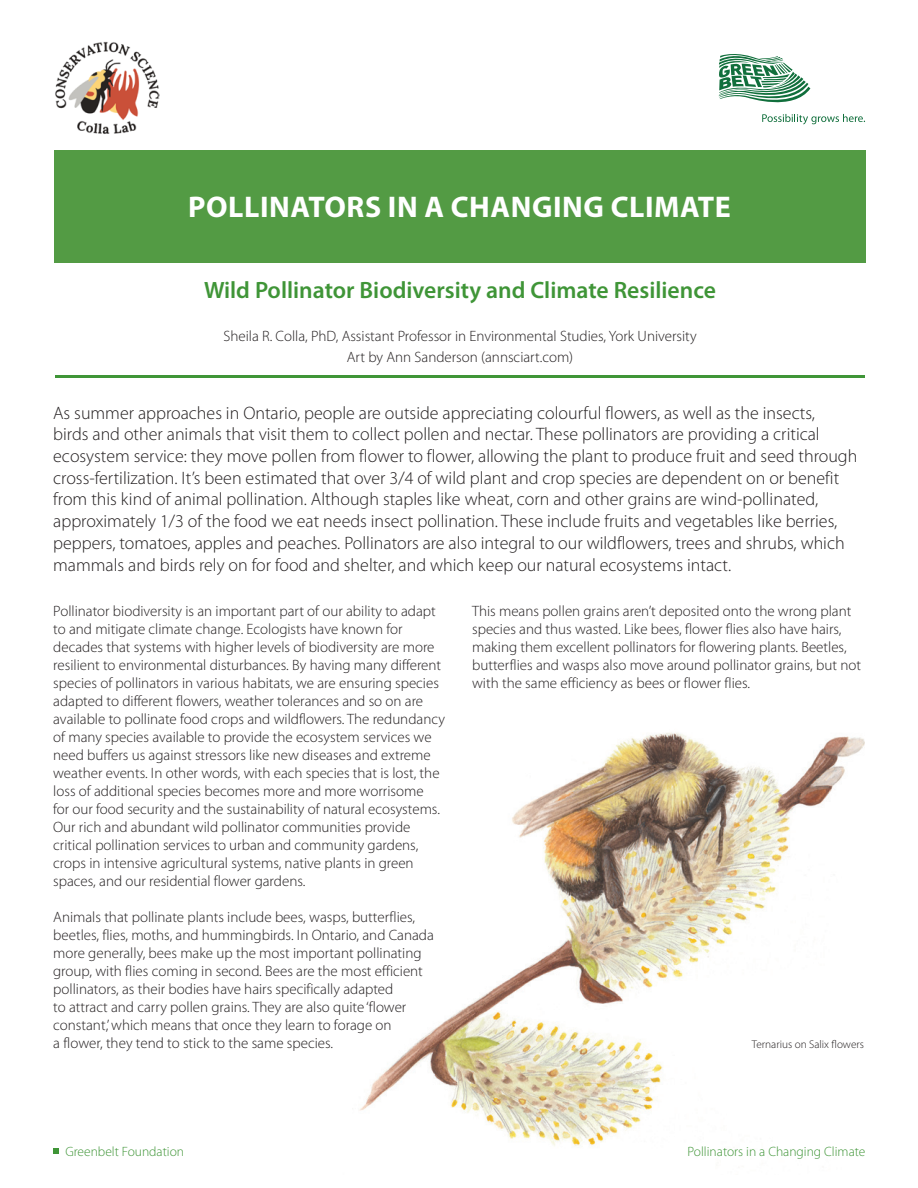
<style>
.page{position:relative;width:918px;height:1188px;background:#fff}
.page>*{position:absolute;margin:0;border:0;box-sizing:border-box;transform-origin:0 0}
.t1{font:700 30px "Myriad Pro";letter-spacing:.02em;color:#fff}
.t2{font:600 23.7px "Myriad Pro";color:#3f9537}
.t3{font:300 18px/21.8px "Myriad Pro";color:#231f20}
.t4{font:300 15px/18px "Myriad Pro";color:#231f20}
.t5{font:300 13.5px "Myriad Pro";color:#3f9537}
.t6{font:300 11.25px "Myriad Pro";color:#231f20}
</style>
<div class="page">
<img style="left:360px;top:732px;width:505px;height:415px">
<div style="left:54px;top:150px;width:811px;height:113px;background:#539b44"></div>
<svg style="left:53px;top:1148px;width:6px;height:6px"></svg>
<hr style="left:55px;top:376px;width:810px;height:2px;background:#3f9537">
<img style="left:55px;top:41px;width:104px;height:93px">
<svg style="left:719px;top:54px;width:146px;height:70px"></svg>
<h1 class="t1" style="left:188px;top:187px;width:544px">POLLINATORS IN A CHANGING CLIMATE</h1>
<h2 class="t2" style="left:204px;top:275px;width:513px">Wild Pollinator Biodiversity and Climate Resilience</h2>
<p class="t4" style="left:223px;top:325px;width:475px;line-height:21px;text-align:center">Sheila R. Colla, PhD, Assistant Professor in Environmental Studies, York University<br>Art by Ann Sanderson (annsciart.com)</p>
<p class="t3" style="left:53px;top:401px;width:806px">As summer approaches in Ontario, people are outside appreciating colourful flowers, as well as the insects,<br>birds and other animals that visit them to collect pollen and nectar. These pollinators are providing a critical ecosystem service: they move pollen from flower to flower, allowing the plant to produce fruit and seed through cross-fertilization. It’s been estimated that over 3/4 of wild plant and crop species are dependent on or benefit from this kind of animal pollination. Although staples like wheat, corn and other grains are wind-pollinated, approximately 1/3 of the food we eat needs insect pollination. These include fruits and vegetables like berries, peppers, tomatoes, apples and peaches. Pollinators are also integral to our wildflowers, trees and shrubs, which mammals and birds rely on for food and shelter, and which keep our natural ecosystems intact.</p>
<p class="t4" style="left:472px;top:602px;width:390px">This means pollen grains aren’t deposited onto the wrong plant species and thus wasted. Like bees, flower flies also have hairs, making them excellent pollinators for flowering plants. Beetles, butterflies and wasps also move around pollinator grains, but not with the same efficiency as bees or flower flies.</p>
<p class="t4" style="left:53px;top:602px;width:393px">Pollinator biodiversity is an important part of our ability to adapt to and mitigate climate change. Ecologists have known for decades that systems with higher levels of biodiversity are more resilient to environmental disturbances. By having many different species of pollinators in various habitats, we are ensuring species adapted to different flowers, weather tolerances and so on are available to pollinate food crops and wildflowers. The redundancy of many species available to provide the ecosystem services we need buffers us against stressors like new diseases and extreme weather events. In other words, with each species that is lost, the loss of additional species becomes more and more worrisome<br>for our food security and the sustainability of natural ecosystems.<br>Our rich and abundant wild pollinator communities provide critical pollination services to urban and community gardens, crops in intensive agricultural systems, native plants in green spaces, and our residential flower gardens.</p>
<p class="t4" style="left:53px;top:908px;width:382px">Animals that pollinate plants include bees, wasps, butterflies, beetles, flies, moths, and hummingbirds. In Ontario, and Canada more generally, bees make up the most important pollinating group, with flies coming in second. Bees are the most efficient pollinators, as their bodies have hairs specifically adapted<br>to attract and carry pollen grains. They are also quite ‘flower constant,’ which means that once they learn to forage on<br>a flower, they tend to stick to the same species.</p>
<p class="t6" style="left:752px;top:1037px;width:114px">Ternarius on Salix flowers</p>
<p class="t5" style="left:65px;top:1143px;width:120px">Greenbelt Foundation</p>
<p class="t5" style="left:688px;top:1143px;width:179px">Pollinators in a Changing Climate</p>
</div>
